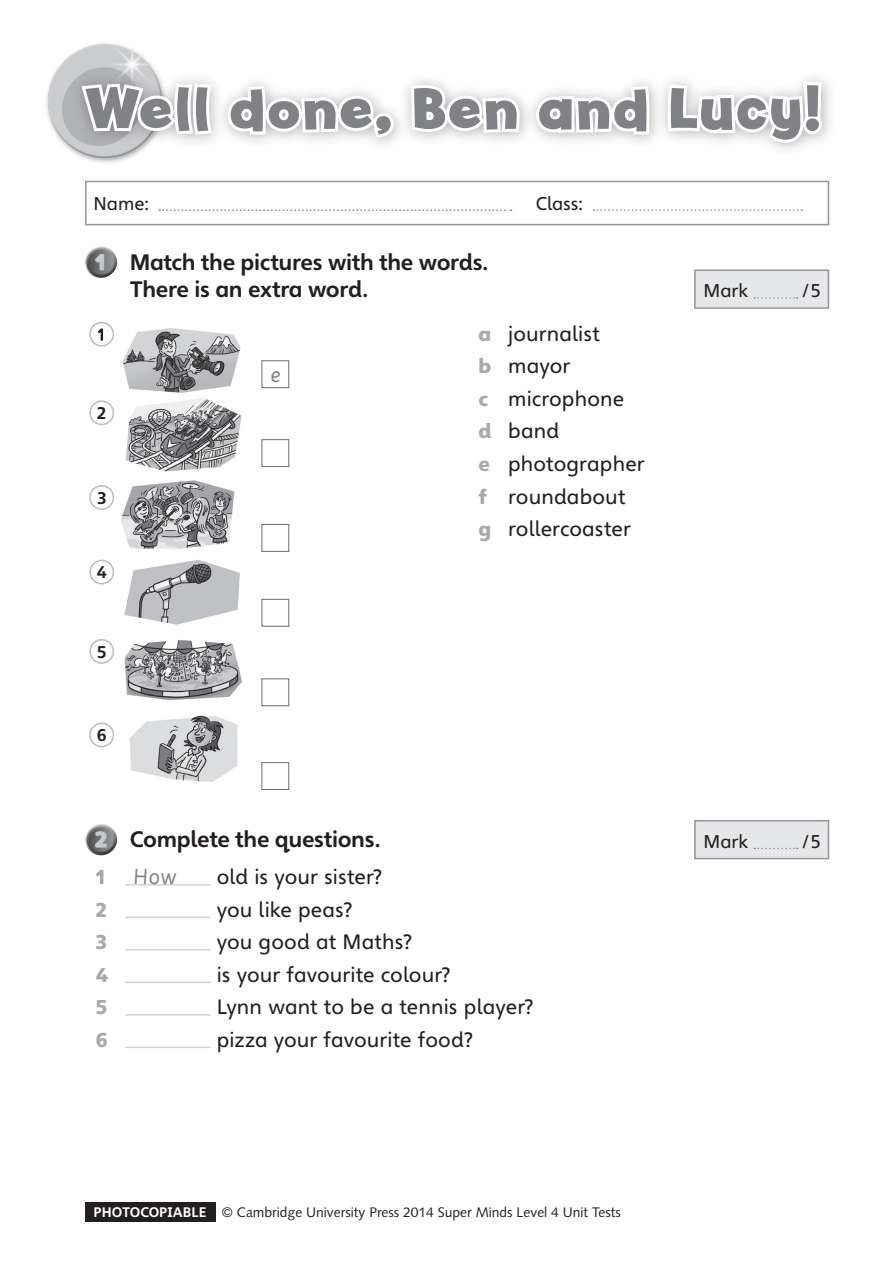
<style>
.page{position:relative;width:893px;height:1263px;background:#fff}
.page>*{position:absolute;margin:0;border:0;box-sizing:border-box;transform-origin:0 0}
.Chapter_Title{font:700 60px "Billy";letter-spacing:.04em;color:#808285}
.Rubric{font:700 21.75px/27px "Heinemann Special";letter-spacing:-.015em;color:#231f20}
.Handwriting{font:21px "Sassoon Primary";color:#808285}
.Handwriting_single_l{font:21px "Sassoon Primary";color:#808285}
.t1{font:900 21px "Heinemann Special";color:#c7c8ca}
.Exercise_text{font:20.25px "Heinemann Special";letter-spacing:.005em;color:#231f20}
.Exercise_text_1st_li{font:20.25px "Heinemann Special";letter-spacing:.005em;color:#231f20}
.Exercise_text-2{font:900 19.5px "Heinemann Special";color:#a8a9ad}
.t2{font:18px "Heinemann Special";color:#231f20}
.Rubric-2{font:700 16.5px "Heinemann Special";color:#231f20}
.t3{font:13.8px "Syntax LT Std";color:#231f20}
.t4{font:700 13.5px "Heinemann Special";color:#fff}
.s1{font-weight:900;font-size:19.5px;color:#a8a9ad}
</style>
<div class="page">
<div style="left:85px;top:1202px;width:130px;height:19px;background:#231f20"></div>
<img style="left:46px;top:43px;width:109px;height:120px">
<div style="left:85px;top:181px;width:744px;height:44px;background:#fff;border:2px solid #939598"></div>
<svg style="left:159px;top:209px;width:352px;height:2px"></svg>
<svg style="left:593px;top:209px;width:209px;height:2px"></svg>
<div style="left:70px;top:70px;width:767px;height:88px;background:#231f20;opacity:.35"></div>
<svg style="left:78px;top:80px;width:137px;height:58px"></svg>
<svg style="left:225px;top:83px;width:172px;height:58px"></svg>
<svg style="left:408px;top:82px;width:115px;height:54px"></svg>
<svg style="left:533px;top:83px;width:119px;height:54px"></svg>
<svg style="left:665px;top:79px;width:160px;height:67px"></svg>
<div style="left:83px;top:245px;width:35px;height:26px;background:#fff;opacity:.75"></div>
<div style="left:84px;top:251px;width:34px;height:29px;background:#231f20;opacity:.75"></div>
<svg style="left:95px;top:254px;width:9px;height:16px"></svg>
<div style="left:694px;top:269px;width:135px;height:40px;background:#e6e7e9;border:2px solid #939598"></div>
<hr style="left:751px;top:297px;width:48px;height:4px;background:#231f20;opacity:.75">
<div style="left:89px;top:400px;width:25px;height:25px;border:2px solid #bcbdc0;border-radius:50%"></div>
<div style="left:89px;top:485px;width:25px;height:25px;border:2px solid #bcbdc0;border-radius:50%"></div>
<div style="left:89px;top:560px;width:25px;height:24px;border:2px solid #bcbdc0;border-radius:50%"></div>
<div style="left:89px;top:639px;width:25px;height:25px;border:2px solid #bcbdc0;border-radius:50%"></div>
<div style="left:89px;top:722px;width:25px;height:25px;border:2px solid #bcbdc0;border-radius:50%"></div>
<div style="left:89px;top:322px;width:25px;height:25px;border:2px solid #bcbdc0;border-radius:50%"></div>
<svg style="left:98px;top:329px;width:5px;height:12px"></svg>
<img style="left:122px;top:328px;width:119px;height:65px">
<img style="left:124px;top:560px;width:116px;height:65px">
<img style="left:130px;top:715px;width:108px;height:67px">
<img style="left:121px;top:480px;width:114px;height:69px">
<img style="left:126px;top:398px;width:116px;height:74px">
<img style="left:124px;top:640px;width:118px;height:61px">
<div style="left:261px;top:360px;width:28px;height:28px;border:1px solid #6c6d70"></div>
<div style="left:261px;top:762px;width:28px;height:28px;background:#fff;border:1px solid #6c6d70"></div>
<div style="left:261px;top:678px;width:28px;height:28px;background:#fff;border:1px solid #6c6d70"></div>
<div style="left:261px;top:599px;width:28px;height:28px;background:#fff;border:1px solid #6c6d70"></div>
<div style="left:261px;top:524px;width:28px;height:28px;background:#fff;border:1px solid #6c6d70"></div>
<div style="left:261px;top:439px;width:28px;height:28px;background:#fff;border:1px solid #6c6d70"></div>
<div style="left:82px;top:823px;width:36px;height:26px;background:#fff;opacity:.75"></div>
<div style="left:84px;top:829px;width:34px;height:29px;background:#231f20;opacity:.75"></div>
<svg style="left:95px;top:831px;width:12px;height:17px"></svg>
<div style="left:694px;top:820px;width:135px;height:39px;background:#e6e7e9;border:2px solid #939598"></div>
<hr style="left:751px;top:847px;width:48px;height:4px;background:#231f20;opacity:.75">
<svg style="left:96px;top:870px;width:7px;height:14px"></svg>
<hr style="left:125px;top:884px;width:85px;height:1px;background:#d1d2d4">
<hr style="left:125px;top:916px;width:85px;height:2px;background:#d1d2d4">
<hr style="left:125px;top:949px;width:85px;height:1px;background:#d1d2d4">
<hr style="left:125px;top:981px;width:85px;height:2px;background:#d1d2d4">
<hr style="left:125px;top:1014px;width:85px;height:1px;background:#d1d2d4">
<hr style="left:125px;top:1046px;width:85px;height:2px;background:#d1d2d4">
<p class="Chapter_Title" style="left:85px;top:75px;width:736px">Well done, Ben and Lucy!</p>
<p class="t2" style="left:94px;top:192px;width:57px">Name:</p>
<p class="t2" style="left:536px;top:192px;width:49px">Class:</p>
<p class="Rubric-2" style="left:97px;top:403px;width:11px">2</p>
<p class="Rubric-2" style="left:97px;top:487px;width:11px">3</p>
<p class="Rubric-2" style="left:97px;top:562px;width:12px">4</p>
<p class="Rubric" style="left:130px;top:249px;width:360px">Match the pictures with the words.<br>There is an extra word.</p>
<p class="Handwriting_single_l" style="left:270px;top:362px;width:12px">e</p>
<p class="Exercise_text" style="left:478px;top:321px;width:123px"><span class="s1">a</span> journalist</p>
<p class="Exercise_text" style="left:478px;top:354px;width:93px"><span class="s1">b</span> mayor</p>
<p class="Exercise_text" style="left:478px;top:386px;width:147px"><span class="s1">c</span> microphone</p>
<p class="Exercise_text" style="left:478px;top:419px;width:82px"><span class="s1">d</span> band</p>
<p class="Exercise_text" style="left:478px;top:451px;width:168px"><span class="s1">e</span> photographer</p>
<p class="Exercise_text" style="left:478px;top:484px;width:149px"><span class="s1">f</span> roundabout</p>
<p class="Exercise_text" style="left:478px;top:516px;width:154px"><span class="s1">g</span> rollercoaster</p>
<p class="Rubric-2" style="left:97px;top:641px;width:11px">5</p>
<p class="Rubric-2" style="left:97px;top:725px;width:11px">6</p>
<p class="t2" style="left:704px;top:280px;width:46px">Mark</p>
<p class="t2" style="left:803px;top:280px;width:19px">/5</p>
<p class="t1" style="left:95px;top:826px;width:13px">2</p>
<p class="Rubric" style="left:130px;top:826px;width:253px">Complete the questions.</p>
<p class="t2" style="left:704px;top:830px;width:46px">Mark</p>
<p class="t2" style="left:803px;top:830px;width:19px">/5</p>
<p class="Exercise_text_1st_li" style="left:217px;top:864px;width:167px">old is your sister?</p>
<p class="Exercise_text-2" style="left:96px;top:897px;width:13px">2</p>
<p class="Exercise_text" style="left:217px;top:897px;width:138px">you like peas?</p>
<p class="Exercise_text-2" style="left:96px;top:930px;width:13px">3</p>
<p class="Exercise_text" style="left:217px;top:929px;width:197px">you good at Maths?</p>
<p class="Exercise_text-2" style="left:96px;top:962px;width:14px">4</p>
<p class="Exercise_text" style="left:217px;top:962px;width:236px">is your favourite colour?</p>
<p class="Exercise_text-2" style="left:96px;top:995px;width:13px">5</p>
<p class="Exercise_text" style="left:217px;top:994px;width:319px">Lynn want to be a tennis player?</p>
<p class="Exercise_text-2" style="left:96px;top:1027px;width:14px">6</p>
<p class="Exercise_text" style="left:217px;top:1027px;width:259px">pizza your favourite food?</p>
<p class="Handwriting" style="left:133px;top:864px;width:45px">How</p>
<p class="t4" style="left:94px;top:1203px;width:114px">PHOTOCOPIABLE</p>
<p class="t3" style="left:222px;top:1204px;width:401px">© Cambridge University Press 2014 Super Minds Level 4 Unit Tests</p>
</div>
